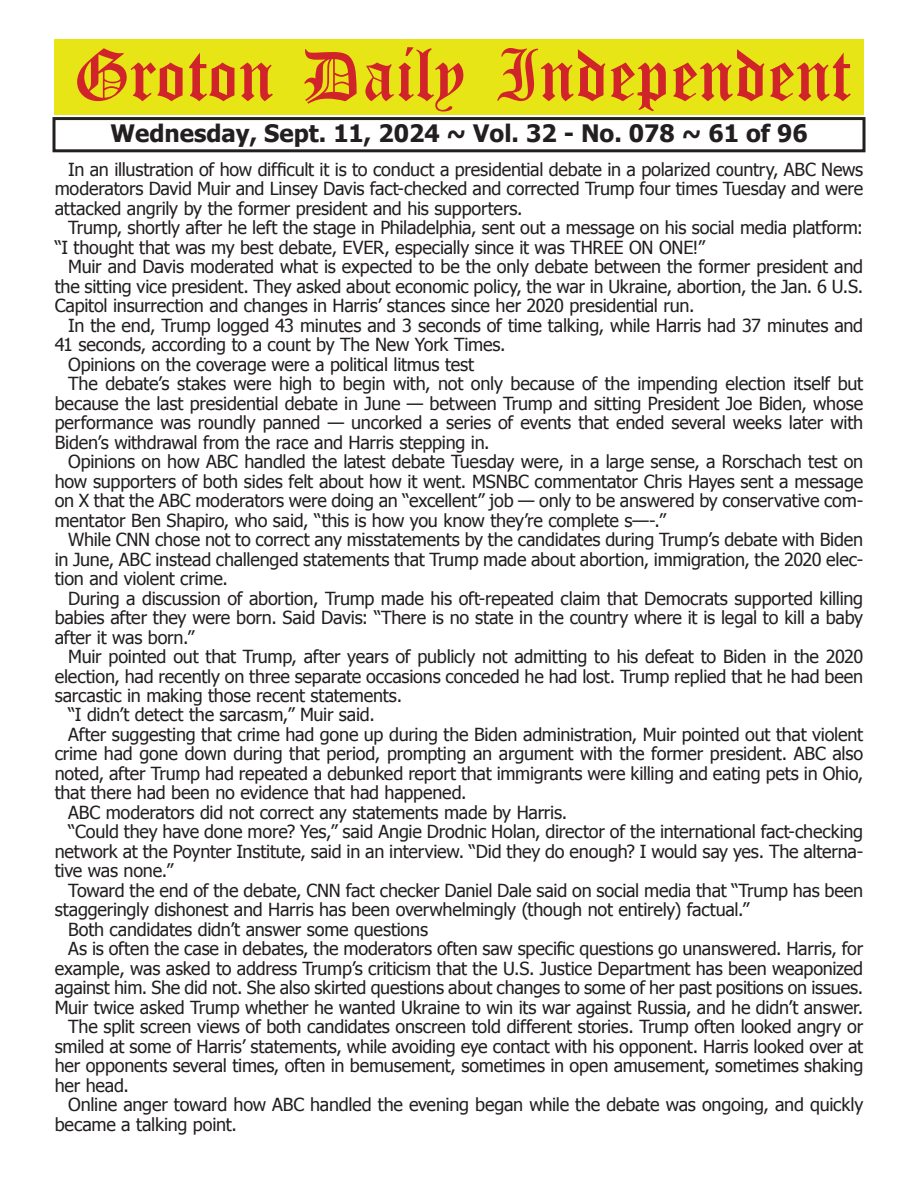
<style>
.page{position:relative;width:918px;height:1188px;background:#fff}
.page>*{position:absolute;margin:0;border:0;box-sizing:border-box;transform-origin:0 0}
.t1{font:54px "Old English Five";color:#d1232a}
.t2{font:700 24px "Tahoma";color:#231f20}
.t3{font:18px/19.5px "Tahoma";letter-spacing:-.015em;color:#231f20;text-align:justify}
</style>
<div class="page">
<div style="left:52px;top:117px;width:814px;height:35px;border:3px solid #231f20"></div>
<div style="left:54px;top:40px;width:810px;height:75px;background:#e7e515"></div>
<h1 class="t1" style="left:73px;top:50px;width:779px">Groton Daily Independent</h1>
<h2 class="t2" style="left:110px;top:116px;width:699px">Wednesday, Sept. 11, 2024 ~ Vol. 32 - No. 078 ~ 61 of 96</h2>
<p class="t3" style="left:55px;top:159px;width:810px;text-indent:14px">In an illustration of how difficult it is to conduct a presidential debate in a polarized country, ABC News moderators David Muir and Linsey Davis fact-checked and corrected Trump four times Tuesday and were attacked angrily by the former president and his supporters.</p>
<p class="t3" style="left:55px;top:217px;width:810px;text-indent:14px">Trump, shortly after he left the stage in Philadelphia, sent out a message on his social media platform: “I thought that was my best debate, EVER, especially since it was THREE ON ONE!”</p>
<p class="t3" style="left:55px;top:256px;width:810px;text-indent:14px">Muir and Davis moderated what is expected to be the only debate between the former president and the sitting vice president. They asked about economic policy, the war in Ukraine, abortion, the Jan. 6 U.S.<br>Capitol insurrection and changes in Harris’ stances since her 2020 presidential run.</p>
<p class="t3" style="left:68px;top:314px;width:797px">In the end, Trump logged 43 minutes and 3 seconds of time talking, while Harris had 37 minutes and</p>
<p class="t3" style="left:55px;top:334px;width:453px">41 seconds, according to a count by The New York Times.</p>
<p class="t3" style="left:68px;top:353px;width:408px">Opinions on the coverage were a political litmus test</p>
<p class="t3" style="left:68px;top:373px;width:797px">The debate’s stakes were high to begin with, not only because of the impending election itself but</p>
<p class="t3" style="left:55px;top:392px;width:810px">because the last presidential debate in June — between Trump and sitting President Joe Biden, whose</p>
<p class="t3" style="left:55px;top:412px;width:810px">performance was roundly panned — uncorked a series of events that ended several weeks later with</p>
<p class="t3" style="left:55px;top:431px;width:436px">Biden’s withdrawal from the race and Harris stepping in.</p>
<p class="t3" style="left:68px;top:451px;width:797px">Opinions on how ABC handled the latest debate Tuesday were, in a large sense, a Rorschach test on</p>
<p class="t3" style="left:55px;top:470px;width:810px">how supporters of both sides felt about how it went. MSNBC commentator Chris Hayes sent a message</p>
<p class="t3" style="left:55px;top:490px;width:810px">on X that the ABC moderators were doing an “excellent” job — only to be answered by conservative com-</p>
<p class="t3" style="left:55px;top:509px;width:613px">mentator Ben Shapiro, who said, “this is how you know they’re complete s—-.”</p>
<p class="t3" style="left:68px;top:529px;width:796px">While CNN chose not to correct any misstatements by the candidates during Trump’s debate with Biden</p>
<p class="t3" style="left:55px;top:548px;width:810px">in June, ABC instead challenged statements that Trump made about abortion, immigration, the 2020 elec-</p>
<p class="t3" style="left:55px;top:568px;width:175px">tion and violent crime.</p>
<p class="t3" style="left:68px;top:587px;width:797px">During a discussion of abortion, Trump made his oft-repeated claim that Democrats supported killing</p>
<p class="t3" style="left:55px;top:607px;width:810px">babies after they were born. Said Davis: “There is no state in the country where it is legal to kill a baby</p>
<p class="t3" style="left:55px;top:626px;width:141px">after it was born.”</p>
<p class="t3" style="left:68px;top:646px;width:797px">Muir pointed out that Trump, after years of publicly not admitting to his defeat to Biden in the 2020</p>
<p class="t3" style="left:55px;top:665px;width:810px">election, had recently on three separate occasions conceded he had lost. Trump replied that he had been</p>
<p class="t3" style="left:55px;top:685px;width:349px">sarcastic in making those recent statements.</p>
<p class="t3" style="left:68px;top:704px;width:308px">“I didn’t detect the sarcasm,” Muir said.</p>
<p class="t3" style="left:68px;top:724px;width:796px">After suggesting that crime had gone up during the Biden administration, Muir pointed out that violent</p>
<p class="t3" style="left:55px;top:743px;width:810px">crime had gone down during that period, prompting an argument with the former president. ABC also</p>
<p class="t3" style="left:55px;top:763px;width:810px">noted, after Trump had repeated a debunked report that immigrants were killing and eating pets in Ohio,</p>
<p class="t3" style="left:55px;top:782px;width:413px">that there had been no evidence that had happened.</p>
<p class="t3" style="left:68px;top:802px;width:501px">ABC moderators did not correct any statements made by Harris.</p>
<p class="t3" style="left:68px;top:821px;width:797px">“Could they have done more? Yes,” said Angie Drodnic Holan, director of the international fact-checking</p>
<p class="t3" style="left:55px;top:841px;width:810px">network at the Poynter Institute, said in an interview. “Did they do enough? I would say yes. The alterna-</p>
<p class="t3" style="left:55px;top:860px;width:120px">tive was none.”</p>
<p class="t3" style="left:68px;top:880px;width:797px">Toward the end of the debate, CNN fact checker Daniel Dale said on social media that “Trump has been</p>
<p class="t3" style="left:55px;top:899px;width:696px">staggeringly dishonest and Harris has been overwhelmingly (though not entirely) factual.”</p>
<p class="t3" style="left:68px;top:919px;width:361px">Both candidates didn’t answer some questions</p>
<p class="t3" style="left:68px;top:938px;width:796px">As is often the case in debates, the moderators often saw specific questions go unanswered. Harris, for</p>
<p class="t3" style="left:55px;top:958px;width:810px">example, was asked to address Trump’s criticism that the U.S. Justice Department has been weaponized</p>
<p class="t3" style="left:55px;top:977px;width:810px">against him. She did not. She also skirted questions about changes to some of her past positions on issues.</p>
<p class="t3" style="left:55px;top:997px;width:810px">Muir twice asked Trump whether he wanted Ukraine to win its war against Russia, and he didn’t answer.</p>
<p class="t3" style="left:68px;top:1016px;width:797px">The split screen views of both candidates onscreen told different stories. Trump often looked angry or</p>
<p class="t3" style="left:55px;top:1036px;width:810px">smiled at some of Harris’ statements, while avoiding eye contact with his opponent. Harris looked over at</p>
<p class="t3" style="left:55px;top:1055px;width:810px">her opponents several times, often in bemusement, sometimes in open amusement, sometimes shaking</p>
<p class="t3" style="left:55px;top:1075px;width:76px">her head.</p>
<p class="t3" style="left:68px;top:1094px;width:797px">Online anger toward how ABC handled the evening began while the debate was ongoing, and quickly</p>
<p class="t3" style="left:55px;top:1114px;width:184px">became a talking point.</p>
</div>
